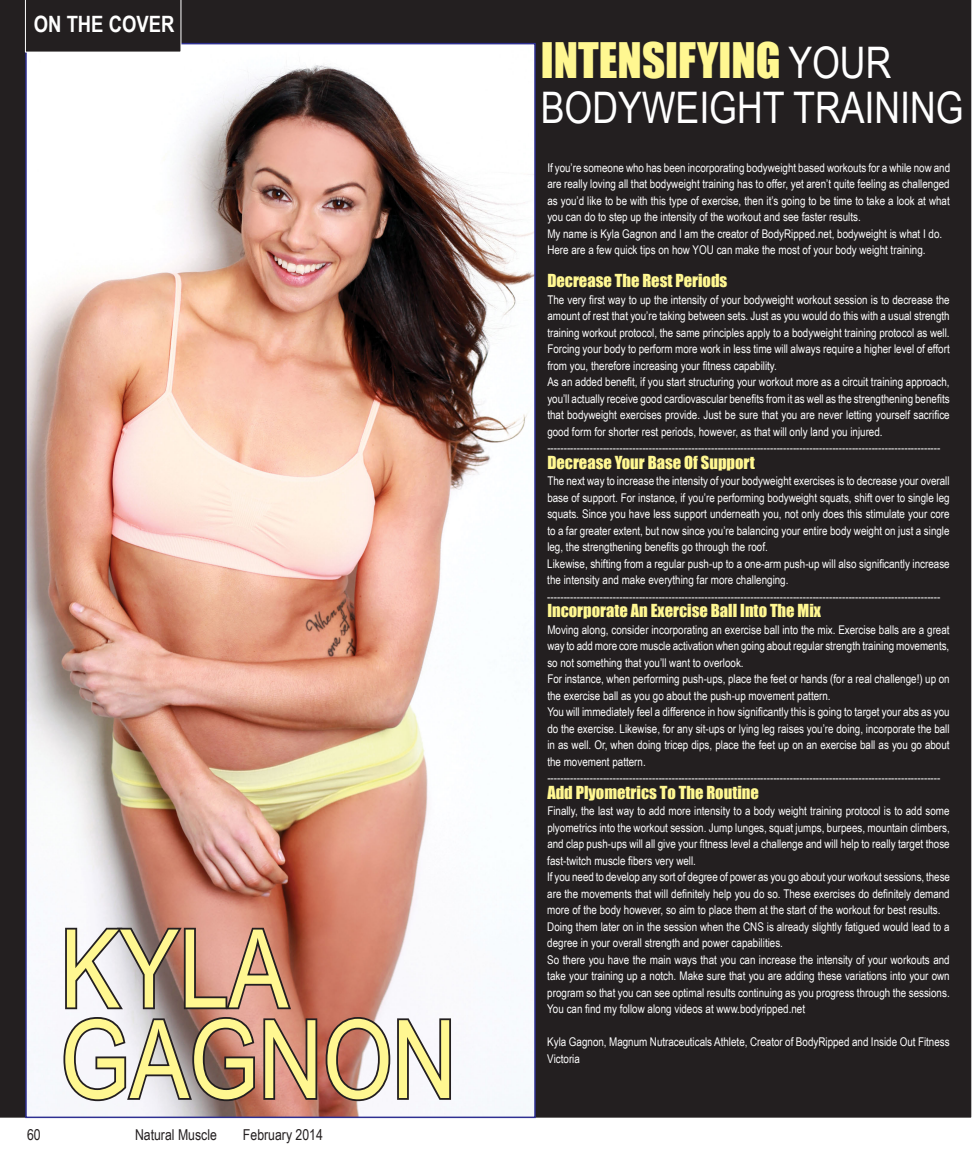
<style>
.page{position:relative;width:972px;height:1161px;background:#fff}
.page>*{position:absolute;margin:0;border:0;box-sizing:border-box;transform-origin:0 0}
.t1{font:108.75px/90.6px "Arial Narrow";color:#fff791}
.t2{font:45px "Impact";color:#fff791}
.t3{font:43.5px "Arial Narrow";color:#fff}
.t4{font:700 22.5px "Arial Narrow";color:#fff}
.t5{font:16.5px "Impact";color:#fff791}
.t6{font:15px "Arial Narrow";color:#231f20}
.t7{font:12px/16.5px "Arial Narrow";color:#fff}
.s1{font-family:"Arial Narrow";font-size:43.5px;color:#fff}
</style>
<div class="page">
<div style="left:0;top:0;width:971px;height:1118px;background:#231f20"></div>
<img style="left:28px;top:46px;width:505px;height:1069px">
<div style="left:25px;top:0;width:156px;height:52px;background:#231f20"></div>
<svg style="left:62px;top:919px;width:391px;height:184px"></svg>
<img style="left:971px;top:0;width:1px;height:1118px">
<h3 class="t4" style="left:34px;top:11px;width:142px">ON THE COVER</h3>
<h1 class="t1" style="left:60px;top:923px;width:398px">KYLA<br>GAGNON</h1>
<p class="t6" style="left:27px;top:1126px;width:15px">60</p>
<p class="t6" style="left:135px;top:1126px;width:84px">Natural Muscle</p>
<p class="t6" style="left:243px;top:1126px;width:81px">February 2014</p>
<h2 class="t2" style="left:541px;top:33px;width:352px">INTENSIFYING <span class="s1">YOUR</span></h2>
<h3 class="t3" style="left:541px;top:83px;width:424px">BODYWEIGHT TRAINING</h3>
<p class="t7" style="left:547px;top:159px;width:404px">If you’re someone who has been incorporating bodyweight based workouts for a while now and are really loving all that bodyweight training has to offer, yet aren’t quite feeling as challenged as you’d like to be with this type of exercise, then it’s going to be time to take a look at what you can do to step up the intensity of the workout and see faster results.<br>My name is Kyla Gagnon and I am the creator of BodyRipped.net, bodyweight is what I do.<br>Here are a few quick tips on how YOU can make the most of your body weight training.</p>
<h3 class="t5" style="left:547px;top:271px;width:182px">Decrease The Rest Periods</h3>
<p class="t7" style="left:547px;top:291px;width:404px">The very first way to up the intensity of your bodyweight workout session is to decrease the amount of rest that you’re taking between sets. Just as you would do this with a usual strength training workout protocol, the same principles apply to a bodyweight training protocol as well.<br>Forcing your body to perform more work in less time will always require a higher level of effort from you, therefore increasing your fitness capability.<br>As an added benefit, if you start structuring your workout more as a circuit training approach, you’ll actually receive good cardiovascular benefits from it as well as the strengthening benefits that bodyweight exercises provide. Just be sure that you are never letting yourself sacrifice good form for shorter rest periods, however, as that will only land you injured. ------------------------------------------------------------------------------------------------------------------------</p>
<h3 class="t5" style="left:547px;top:452px;width:209px">Decrease Your Base Of Support</h3>
<p class="t7" style="left:547px;top:473px;width:404px">The next way to increase the intensity of your bodyweight exercises is to decrease your overall base of support. For instance, if you’re performing bodyweight squats, shift over to single leg squats. Since you have less support underneath you, not only does this stimulate your core to a far greater extent, but now since you’re balancing your entire body weight on just a single leg, the strengthening benefits go through the roof.<br>Likewise, shifting from a regular push-up to a one-arm push-up will also significantly increase the intensity and make everything far more challenging. ------------------------------------------------------------------------------------------------------------------------</p>
<h3 class="t5" style="left:547px;top:601px;width:275px">Incorporate An Exercise Ball Into The Mix</h3>
<p class="t7" style="left:547px;top:621px;width:404px">Moving along, consider incorporating an exercise ball into the mix. Exercise balls are a great way to add more core muscle activation when going about regular strength training movements, so not something that you’ll want to overlook.<br>For instance, when performing push-ups, place the feet or hands (for a real challenge!) up on the exercise ball as you go about the push-up movement pattern.<br>You will immediately feel a difference in how significantly this is going to target your abs as you do the exercise. Likewise, for any sit-ups or lying leg raises you’re doing, incorporate the ball in as well. Or, when doing tricep dips, place the feet up on an exercise ball as you go about the movement pattern. ------------------------------------------------------------------------------------------------------------------------</p>
<h3 class="t5" style="left:547px;top:782px;width:213px">Add Plyometrics To The Routine</h3>
<p class="t7" style="left:547px;top:803px;width:404px">Finally, the last way to add more intensity to a body weight training protocol is to add some plyometrics into the workout session. Jump lunges, squat jumps, burpees, mountain climbers, and clap push-ups will all give your fitness level a challenge and will help to really target those fast-twitch muscle fibers very well.<br>If you need to develop any sort of degree of power as you go about your workout sessions, these are the movements that will definitely help you do so. These exercises do definitely demand more of the body however, so aim to place them at the start of the workout for best results.<br>Doing them later on in the session when the CNS is already slightly fatigued would lead to a degree in your overall strength and power capabilities.<br>So there you have the main ways that you can increase the intensity of your workouts and take your training up a notch. Make sure that you are adding these variations into your own program so that you can see optimal results continuing as you progress through the sessions.<br>You can find my follow along videos at www.bodyripped.net</p>
<p class="t7" style="left:547px;top:1034px;width:404px">Kyla Gagnon, Magnum Nutraceuticals Athlete, Creator of BodyRipped and Inside Out Fitness<br>Victoria</p>
</div>
